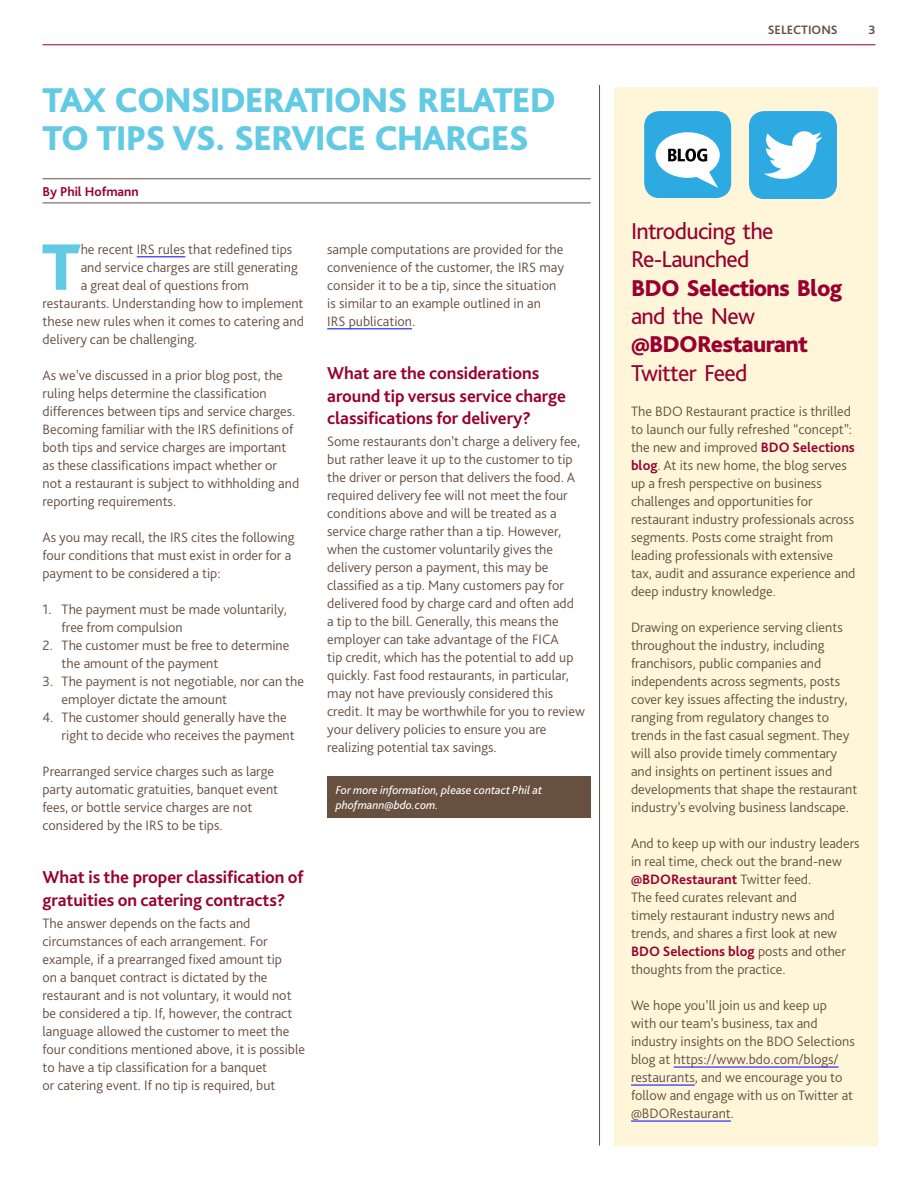
<style>
.page{position:relative;width:918px;height:1188px;background:#fff}
.page>*{position:absolute;margin:0;border:0;box-sizing:border-box;transform-origin:0 0}
.t1{font:800 68.85px "Bliss Pro";color:#62cae3}
.t2{font:800 36px/37.5px "Bliss Pro";letter-spacing:-.03em;color:#62cae3}
.t3{font:24px/28.5px "Bliss Pro";letter-spacing:-.03em;color:#98002e}
.t4{font:800 24px "Bliss Pro";letter-spacing:-.03em;color:#98002e}
.t5{font:700 18px/22.5px "Bliss Pro";letter-spacing:-.005em;color:#98002e}
.t6{font:300 14.25px/18px "Bliss Pro";color:#685041}
.t7{font:700 13.5px "Bliss Pro";color:#98002e}
.t8{font:700 12.75px "Bliss Pro";color:#685041}
.t9{font:italic 12px/15px "Bliss Pro";color:#fff}
.s1{font-weight:700;color:#98002e}
</style>
<div class="page">
<hr style="left:43px;top:44px;width:832px;height:1px;background:#98002e">
<hr style="left:43px;top:178px;width:548px;height:1px;background:#685041">
<hr style="left:43px;top:203px;width:548px;height:1px;background:#685041">
<hr style="left:137px;top:256px;width:48px;height:1px;background:#00f">
<hr style="left:327px;top:328px;width:85px;height:1px;background:#00f">
<div style="left:327px;top:776px;width:264px;height:41px;background:#685041"></div>
<hr style="left:599px;top:85px;width:1px;height:1060px;background:#685041">
<div style="left:614px;top:87px;width:264px;height:1058px;background:#fff6da"></div>
<hr style="left:674px;top:1067px;width:165px;height:1px;background:#00f">
<hr style="left:631px;top:1085px;width:64px;height:1px;background:#00f">
<hr style="left:631px;top:1121px;width:100px;height:1px;background:#00f">
<svg style="left:644px;top:111px;width:87px;height:87px;background:#6bbde0"></svg>
<svg style="left:749px;top:111px;width:88px;height:88px;background:#5ebee7"></svg>
<h2 class="t2" style="left:43px;top:81px;width:515px">TAX CONSIDERATIONS RELATED<br>TO TIPS VS. SERVICE CHARGES</h2>
<p class="t7" style="left:43px;top:183px;width:98px">By Phil Hofmann</p>
<h1 class="t1" style="left:42px;top:224px;width:40px">T</h1>
<p class="t6" style="left:81px;top:240px;width:213px">he recent IRS rules that redefined tips</p>
<p class="t6" style="left:81px;top:258px;width:219px">and service charges are still generating</p>
<p class="t6" style="left:81px;top:276px;width:170px">a great deal of questions from</p>
<p class="t6" style="left:43px;top:294px;width:263px">restaurants. Understanding how to implement</p>
<p class="t6" style="left:43px;top:312px;width:263px">these new rules when it comes to catering and</p>
<p class="t6" style="left:43px;top:330px;width:156px">delivery can be challenging.</p>
<p class="t6" style="left:43px;top:366px;width:258px">As we’ve discussed in a prior blog post, the ruling helps determine the classification differences between tips and service charges.<br>Becoming familiar with the IRS definitions of both tips and service charges are important as these classifications impact whether or not a restaurant is subject to withholding and reporting requirements.</p>
<p class="t6" style="left:43px;top:528px;width:254px">As you may recall, the IRS cites the following four conditions that must exist in order for a payment to be considered a tip:</p>
<p class="t6" style="left:62px;top:600px;width:227px;text-indent:-19px">1. The payment must be made voluntarily, free from compulsion</p>
<p class="t6" style="left:62px;top:636px;width:229px;text-indent:-19px">2. The customer must be free to determine the amount of the payment</p>
<p class="t6" style="left:62px;top:672px;width:244px;text-indent:-19px">3. The payment is not negotiable, nor can the employer dictate the amount</p>
<p class="t6" style="left:62px;top:708px;width:235px;text-indent:-19px">4. The customer should generally have the right to decide who receives the payment</p>
<p class="t6" style="left:43px;top:762px;width:237px">Prearranged service charges such as large party automatic gratuities, banquet event fees, or bottle service charges are not considered by the IRS to be tips.</p>
<p class="t5" style="left:43px;top:865px;width:263px">What is the proper classification of gratuities on catering contracts?</p>
<p class="t6" style="left:43px;top:914px;width:264px">The answer depends on the facts and circumstances of each arrangement. For example, if a prearranged fixed amount tip<br>on a banquet contract is dictated by the restaurant and is not voluntary, it would not be considered a tip. If, however, the contract language allowed the customer to meet the four conditions mentioned above, it is possible to have a tip classification for a banquet<br>or catering event. If no tip is required, but</p>
<p class="t6" style="left:327px;top:240px;width:238px">sample computations are provided for the convenience of the customer, the IRS may consider it to be a tip, since the situation is similar to an example outlined in an<br>IRS publication.</p>
<p class="t5" style="left:327px;top:361px;width:240px">What are the considerations around tip versus service charge classifications for delivery?</p>
<p class="t6" style="left:327px;top:432px;width:259px">Some restaurants don’t charge a delivery fee, but rather leave it up to the customer to tip the driver or person that delivers the food. A required delivery fee will not meet the four conditions above and will be treated as a service charge rather than a tip. However, when the customer voluntarily gives the delivery person a payment, this may be classified as a tip. Many customers pay for delivered food by charge card and often add<br>a tip to the bill. Generally, this means the employer can take advantage of the FICA<br>tip credit, which has the potential to add up quickly. Fast food restaurants, in particular, may not have previously considered this credit. It may be worthwhile for you to review your delivery policies to ensure you are realizing potential tax savings.</p>
<p class="t9" style="left:336px;top:782px;width:208px">For more information, please contact Phil at phofmann@bdo.com.</p>
<p class="t8" style="left:768px;top:22px;width:71px">SELECTIONS</p>
<p class="t8" style="left:868px;top:22px;width:9px">3</p>
<h3 class="t3" style="left:631px;top:216px;width:144px">Introducing the<br>Re-Launched</h3>
<h3 class="t4" style="left:631px;top:273px;width:213px">BDO Selections Blog</h3>
<h3 class="t3" style="left:631px;top:301px;width:126px">and the New</h3>
<h3 class="t4" style="left:631px;top:330px;width:179px">@BDORestaurant</h3>
<h3 class="t3" style="left:631px;top:358px;width:118px">Twitter Feed</h3>
<p class="t6" style="left:631px;top:402px;width:226px">The BDO Restaurant practice is thrilled to launch our fully refreshed “concept”: the new and improved <span class="s1">BDO Selections blog</span>. At its new home, the blog serves up a fresh perspective on business challenges and opportunities for restaurant industry professionals across segments. Posts come straight from leading professionals with extensive tax, audit and assurance experience and deep industry knowledge.</p>
<p class="t6" style="left:631px;top:618px;width:228px">Drawing on experience serving clients throughout the industry, including franchisors, public companies and independents across segments, posts cover key issues affecting the industry, ranging from regulatory changes to trends in the fast casual segment. They will also provide timely commentary and insights on pertinent issues and developments that shape the restaurant industry’s evolving business landscape.</p>
<p class="t6" style="left:631px;top:834px;width:230px">And to keep up with our industry leaders in real time, check out the brand-new <span class="s1">@BDORestaurant</span> Twitter feed.<br>The feed curates relevant and<br>timely restaurant industry news and trends, and shares a first look at new <span class="s1">BDO Selections blog</span> posts and other thoughts from the practice.</p>
<p class="t6" style="left:631px;top:996px;width:225px">We hope you’ll join us and keep up with our team’s business, tax and industry insights on the BDO Selections blog at https://www.bdo.com/blogs/ restaurants, and we encourage you to follow and engage with us on Twitter at @BDORestaurant.</p>
</div>
